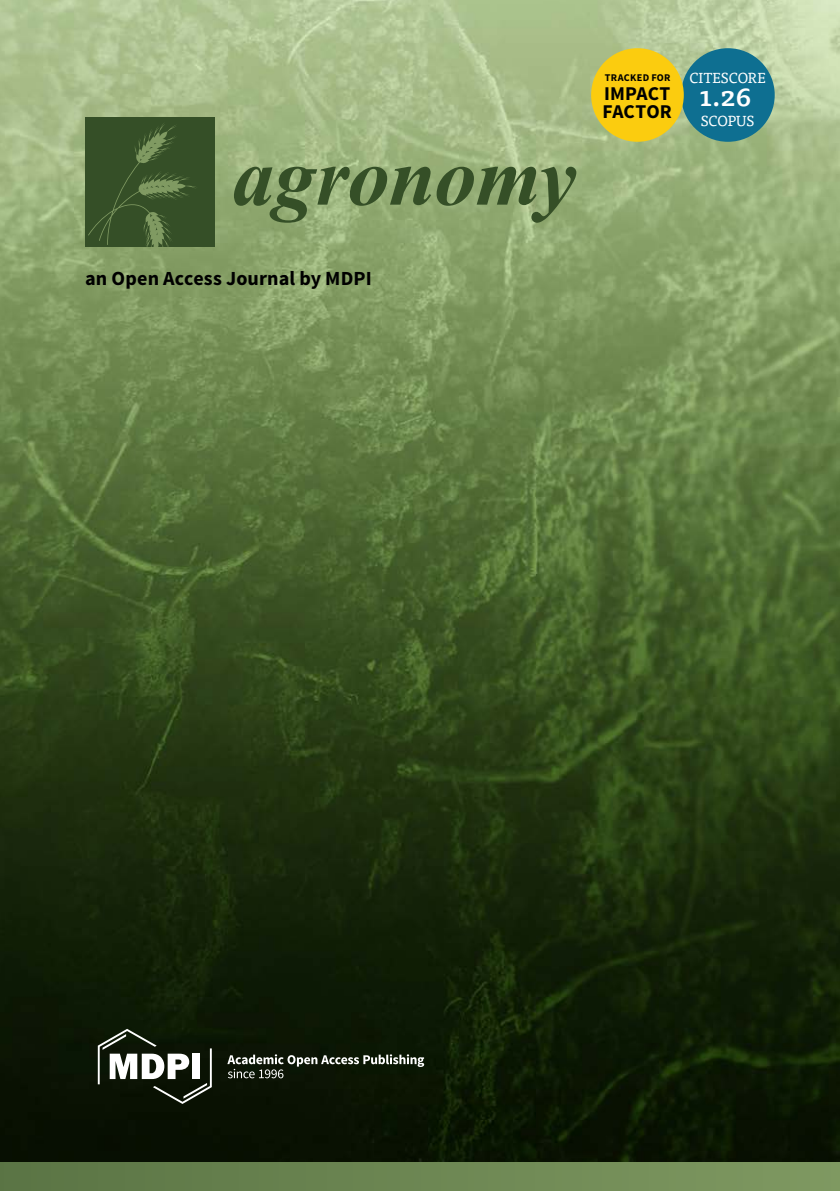
<style>
.page{position:relative;width:840px;height:1191px;background:#fff}
.page>*{position:absolute;margin:0;border:0;box-sizing:border-box;transform-origin:0 0}
.t1{font:700 20px "Source Sans Pro";letter-spacing:.005em;color:#000}
.t2{font:700 19.4px/17.4px "Source Sans Pro";letter-spacing:.005em;color:#000}
.t3{font:14.6px "Tisa OT";color:#fff}
.t4{font:700 10.2px "Source Sans Pro";letter-spacing:.025em;color:#000}
.s1{font-family:"Tisa OT";font-weight:500;font-size:27.4px;color:#fff}
</style>
<div class="page">
<img style="left:0;top:0;width:839px;height:1162px">
<svg style="left:98px;top:1028px;width:114px;height:76px"></svg>
<svg style="left:227px;top:1054px;width:197px;height:24px;background:#3b4335"></svg>
<div style="left:0;top:1162px;width:839px;height:29px;background:linear-gradient(to right,#5a7444,#7f9961)"></div>
<div style="left:85px;top:118px;width:129px;height:129px;background:#354f27"></div>
<svg style="left:234px;top:167px;width:342px;height:56px;background:#748d5b"></svg>
<svg style="left:88px;top:123px;width:108px;height:124px"></svg>
<div style="left:680px;top:48px;width:94px;height:94px;background:#0e6f91;border-radius:50%"></div>
<div style="left:590px;top:48px;width:93px;height:94px;background:#fbcc0f;border-radius:50%"></div>
<p class="t1" style="left:85px;top:266px;width:288px">an Open Access Journal by MDPI</p>
<p class="t3" style="left:689px;top:69px;width:78px">CITESCORE</p>
<p class="t3" style="left:700px;top:112px;width:55px">SCOPUS</p>
<p class="t4" style="left:604px;top:71px;width:67px">TRACKED FOR</p>
<p class="t2" style="left:602px;top:86px;width:150px">IMPACT <span class="s1">1.26<br></span>FACTOR</p>
</div>
